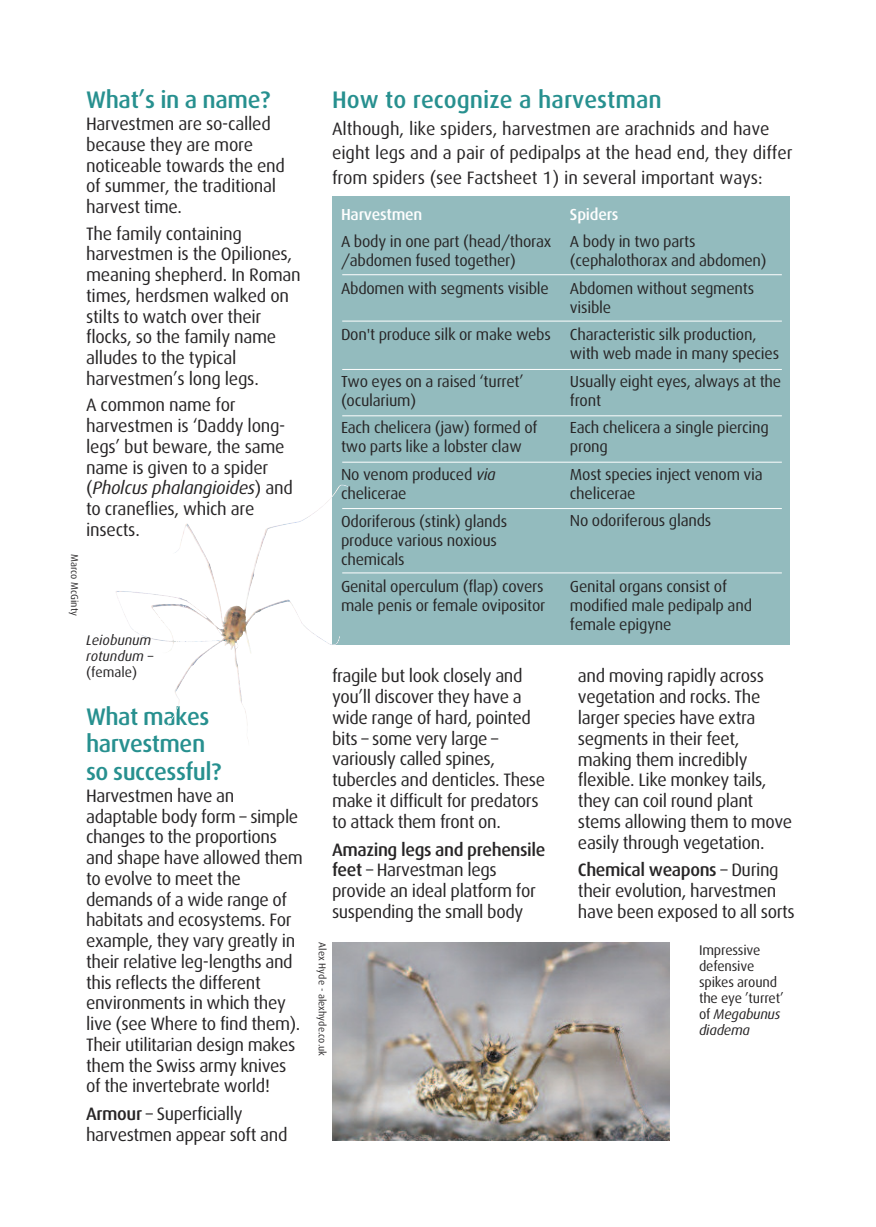
<style>
.page{position:relative;width:876px;height:1227px;background:#fff}
.page>*{position:absolute;margin:0;border:0;box-sizing:border-box;transform-origin:0 0}
.t1{font:500 24px/27.4px "Dax";letter-spacing:-.015em;color:#27908f}
.t2{font:18px/20.8px "Dax";letter-spacing:-.02em;color:#272526}
.t3{font:16px/19px "Dax";letter-spacing:-.015em;color:#272526}
.t4{font:500 16px "Dax";letter-spacing:-.015em;color:#fefefe}
.t5{font:14px/16px "Dax";letter-spacing:-.015em;color:#272526}
.t6{font:italic 14px/16px "Dax";color:#272526}
.t7{font:10px "Dax";color:#272526}
.s1{font-style:italic}
.s2{font-style:normal}
.s3{font-weight:500}
</style>
<div class="page">
<div style="left:332px;top:197px;width:457px;height:448px;background:#93bbbe"></div>
<img style="left:332px;top:942px;width:337px;height:199px">
<hr style="left:342px;top:274px;width:439px;height:1px;background:#fefefe">
<hr style="left:342px;top:321px;width:439px;height:1px;background:#fefefe">
<hr style="left:342px;top:369px;width:439px;height:1px;background:#fefefe">
<hr style="left:342px;top:415px;width:439px;height:1px;background:#fefefe">
<hr style="left:342px;top:462px;width:439px;height:1px;background:#fefefe">
<hr style="left:342px;top:508px;width:439px;height:1px;background:#fefefe">
<hr style="left:342px;top:572px;width:439px;height:1px;background:#fefefe">
<img style="left:253px;top:602px;width:45px;height:14px">
<h1 class="t1" style="left:86px;top:86px;width:186px">What’s in a name?</h1>
<p class="t2" style="left:86px;top:114px;width:200px">Harvestmen are so-called because they are more noticeable towards the end of summer, the traditional harvest time.</p>
<p class="t2" style="left:86px;top:223px;width:216px">The family containing harvestmen is the Opiliones, meaning shepherd. In Roman times, herdsmen walked on stilts to watch over their flocks, so the family name alludes to the typical harvestmen’s long legs.</p>
<p class="t2" style="left:86px;top:395px;width:208px">A common name for harvestmen is ‘Daddy long&shy;legs’ but beware, the same name is given to a spider (<span class="s1">Pholcus phalangioides</span>) and to craneflies, which are insects.</p>
<p class="t7" style="left:80px;top:554px;width:63px;rotate:90deg">Marco McGinty</p>
<p class="t6" style="left:86px;top:632px;width:69px">Leiobunum rotundum <span class="s2">– (female)</span></p>
<h1 class="t1" style="left:86px;top:703px;width:137px">What makes harvestmen so successful?</h1>
<p class="t2" style="left:86px;top:785px;width:218px">Harvestmen have an adaptable body form – simple changes to the proportions and shape have allowed them to evolve to meet the demands of a wide range of habitats and ecosystems. For example, they vary greatly in their relative leg-lengths and this reflects the different environments in which they live (see Where to find them).<br>Their utilitarian design makes them the Swiss army knives of the invertebrate world!</p>
<p class="t2" style="left:86px;top:1103px;width:203px"><span class="s3">Armour</span> – Superficially harvestmen appear soft and</p>
<h1 class="t1" style="left:332px;top:86px;width:331px">How to recognize a harvestman</h1>
<p class="t2" style="left:332px;top:117px;width:461px;line-height:24.2px">Although, like spiders, harvestmen are arachnids and have eight legs and a pair of pedipalps at the head end, they differ from spiders (see Factsheet 1) in several important ways:</p>
<p class="t4" style="left:569px;top:205px;width:50px">Spiders</p>
<p class="t3" style="left:569px;top:232px;width:198px">A body in two parts (cephalothorax and abdomen)</p>
<p class="t3" style="left:569px;top:279px;width:186px">Abdomen without segments visible</p>
<p class="t3" style="left:569px;top:325px;width:210px">Characteristic silk production, with web made in many species</p>
<p class="t3" style="left:569px;top:372px;width:213px">Usually eight eyes, always at the front</p>
<p class="t3" style="left:569px;top:418px;width:200px">Each chelicera a single piercing prong</p>
<p class="t3" style="left:569px;top:465px;width:194px">Most species inject venom via chelicerae</p>
<p class="t3" style="left:569px;top:511px;width:143px">No odoriferous glands</p>
<p class="t4" style="left:341px;top:205px;width:83px">Harvestmen</p>
<p class="t3" style="left:341px;top:232px;width:212px">A body in one part (head/thorax /abdomen fused together)</p>
<p class="t3" style="left:341px;top:279px;width:209px">Abdomen with segments visible</p>
<p class="t3" style="left:341px;top:325px;width:211px">Don't produce silk or make webs</p>
<p class="t3" style="left:341px;top:372px;width:184px">Two eyes on a raised ‘turret’ (ocularium)</p>
<p class="t3" style="left:341px;top:418px;width:198px">Each chelicera (jaw) formed of two parts like a lobster claw</p>
<p class="t3" style="left:341px;top:465px;width:156px">No venom produced <span class="s1">via </span>chelicerae</p>
<p class="t3" style="left:341px;top:512px;width:168px">Odoriferous (stink) glands produce various noxious chemicals</p>
<p class="t3" style="left:341px;top:577px;width:206px">Genital operculum (flap) covers male penis or female ovipositor</p>
<p class="t3" style="left:569px;top:577px;width:183px">Genital organs consist of modified male pedipalp and female epigyne</p>
<p class="t2" style="left:332px;top:666px;width:214px">fragile but look closely and you’ll discover they have a wide range of hard, pointed bits – some very large – variously called spines, tubercles and denticles. These make it difficult for predators to attack them front on.</p>
<p class="t2" style="left:332px;top:839px;width:215px"><span class="s3">Amazing legs and prehensile feet</span> – Harvestman legs provide an ideal platform for suspending the small body</p>
<p class="t7" style="left:328px;top:942px;width:115px;rotate:90deg">Alex Hyde - alexhyde.co.uk</p>
<p class="t2" style="left:577px;top:666px;width:216px">and moving rapidly across vegetation and rocks. The larger species have extra segments in their feet, making them incredibly flexible. Like monkey tails, they can coil round plant stems allowing them to move easily through vegetation.</p>
<p class="t2" style="left:577px;top:860px;width:218px"><span class="s3">Chemical weapons</span> – During their evolution, harvestmen have been exposed to all sorts</p>
<p class="t5" style="left:698px;top:942px;width:86px">Impressive defensive spikes around the eye ’turret’ of <span class="s1">Megabunus diadema</span></p>
</div>
